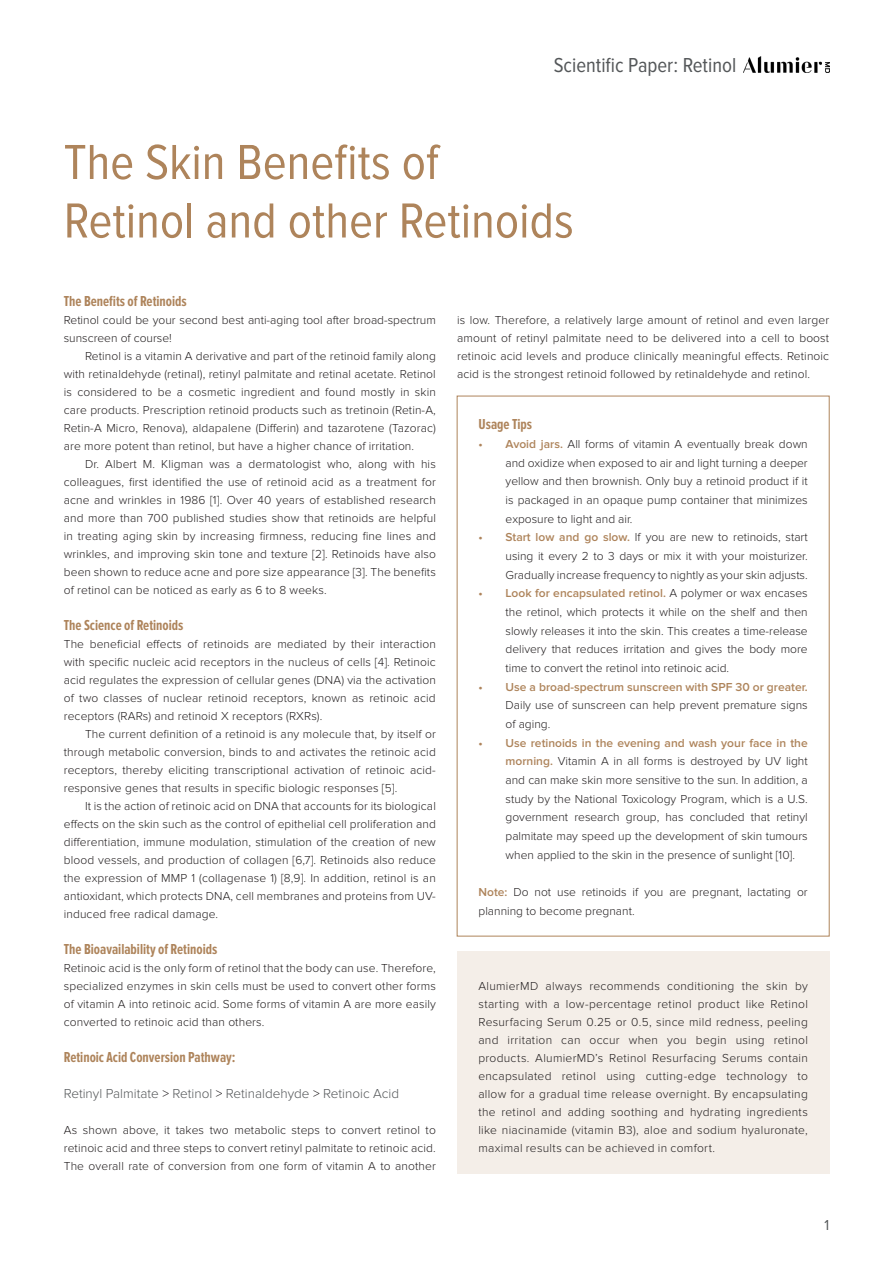
<style>
.page{position:relative;width:893px;height:1263px;background:#fff}
.page>*{position:absolute;margin:0;border:0;box-sizing:border-box;transform-origin:0 0}
.t1{font:51px/58.5px "Proxima Nova Cond";color:#ae845b}
.t2{font:21px "Proxima Nova Cond";color:#545759}
.sub_head_1{font:700 15px "Proxima Nova Ex Cn";color:#ae845b}
.t3{font:15px "Proxima Nova Cond";color:#545759}
.Intro_para{font:300 13.5px "Proxima Nova";color:#545759}
.Intro_para-2{font:300 12px/18px "Proxima Nova";color:#231f20;text-align:justify}
.second_para{font:300 12px/18px "Proxima Nova";letter-spacing:.01em;color:#231f20;text-align:justify}
.s1{color:#231f20}
.s2{font-weight:600;color:#ae845b}
</style>
<div class="page">
<img style="left:744px;top:57px;width:85px;height:16px">
<div style="left:457px;top:951px;width:372px;height:222px;background:#f4eee8"></div>
<h2 class="t2" style="left:554px;top:54px;width:184px">Scientific Paper: Retinol</h2>
<p class="t1" style="left:64px;top:134px;width:511px">The Skin Benefits of<br>Retinol and other Retinoids</p>
<p class="sub_head_1" style="left:64px;top:293px;width:124px">The Benefits of Retinoids</p>
<p class="Intro_para-2" style="left:64px;top:311px;width:374px">Retinol could be your second best anti-aging tool after broad-spectrum sunscreen of course!</p>
<p class="second_para" style="left:64px;top:347px;width:374px;text-indent:21px">Retinol is a vitamin A derivative and part of the retinoid family along with retinaldehyde (retinal), retinyl palmitate and retinal acetate. Retinol is considered to be a cosmetic ingredient and found mostly in skin care products. Prescription retinoid products such as tretinoin (Retin-A, Retin-A Micro, Renova), aldapalene (Differin) and tazarotene (Tazorac) are more potent than retinol, but have a higher chance of irritation.</p>
<p class="second_para" style="left:64px;top:455px;width:374px;text-indent:21px">Dr. Albert M. Kligman was a dermatologist who, along with his colleagues, first identified the use of retinoid acid as a treatment for acne and wrinkles in 1986 [1]. Over 40 years of established research and more than 700 published studies show that retinoids are helpful in treating aging skin by increasing firmness, reducing fine lines and wrinkles, and improving skin tone and texture [2]. Retinoids have also been shown to reduce acne and pore size appearance [3]. The benefits of retinol can be noticed as early as 6 to 8 weeks.</p>
<p class="sub_head_1" style="left:64px;top:617px;width:121px">The Science of Retinoids</p>
<p class="Intro_para-2" style="left:64px;top:635px;width:374px">The beneficial effects of retinoids are mediated by their interaction with specific nucleic acid receptors in the nucleus of cells [4]. Retinoic acid regulates the expression of cellular genes (DNA) via the activation of two classes of nuclear retinoid receptors, known as retinoic acid receptors (RARs) and retinoid X receptors (RXRs).</p>
<p class="second_para" style="left:64px;top:725px;width:374px;text-indent:21px">The current definition of a retinoid is any molecule that, by itself or through metabolic conversion, binds to and activates the retinoic acid receptors, thereby eliciting transcriptional activation of retinoic acid&shy;responsive genes that results in specific biologic responses [5].</p>
<p class="second_para" style="left:64px;top:797px;width:374px;text-indent:21px">It is the action of retinoic acid on DNA that accounts for its biological effects on the skin such as the control of epithelial cell proliferation and differentiation, immune modulation, stimulation of the creation of new blood vessels, and production of collagen [6,7]. Retinoids also reduce the expression of MMP 1 (collagenase 1) [8,9]. In addition, retinol is an antioxidant, which protects DNA, cell membranes and proteins from UV&shy;induced free radical damage.</p>
<p class="sub_head_1" style="left:64px;top:941px;width:155px">The Bioavailability of Retinoids</p>
<p class="Intro_para-2" style="left:64px;top:959px;width:374px">Retinoic acid is the only form of retinol that the body can use. Therefore, specialized enzymes in skin cells must be used to convert other forms of vitamin A into retinoic acid. Some forms of vitamin A are more easily converted to retinoic acid than others.</p>
<p class="sub_head_1" style="left:64px;top:1049px;width:173px">Retinoic Acid Conversion Pathway:</p>
<p class="Intro_para" style="left:64px;top:1086px;width:337px">Retinyl Palmitate <span class="s1">&gt;</span> Retinol <span class="s1">&gt;</span> Retinaldehyde <span class="s1">&gt;</span> Retinoic Acid</p>
<p class="Intro_para-2" style="left:64px;top:1121px;width:374px">As shown above, it takes two metabolic steps to convert retinol to retinoic acid and three steps to convert retinyl palmitate to retinoic acid.<br>The overall rate of conversion from one form of vitamin A to another</p>
<p class="Intro_para-2" style="left:457px;top:311px;width:374px">is low. Therefore, a relatively large amount of retinol and even larger amount of retinyl palmitate need to be delivered into a cell to boost retinoic acid levels and produce clinically meaningful effects. Retinoic acid is the strongest retinoid followed by retinaldehyde and retinol.</p>
<p class="sub_head_1" style="left:479px;top:416px;width:55px">Usage Tips</p>
<p class="Intro_para-2" style="left:506px;top:435px;width:304px;line-height:18.6px;text-indent:-27px"><span class="s2">• Avoid jars.</span> All forms of vitamin A eventually break down and oxidize when exposed to air and light turning a deeper yellow and then brownish. Only buy a retinoid product if it is packaged in an opaque pump container that minimizes exposure to light and air.</p>
<p class="Intro_para-2" style="left:506px;top:528px;width:304px;line-height:18.6px;text-indent:-27px"><span class="s2">• Start low and go slow.</span> If you are new to retinoids, start using it every 2 to 3 days or mix it with your moisturizer.<br>Gradually increase frequency to nightly as your skin adjusts.</p>
<p class="Intro_para-2" style="left:506px;top:584px;width:304px;line-height:18.6px;text-indent:-27px"><span class="s2">• Look for encapsulated retinol.</span> A polymer or wax encases the retinol, which protects it while on the shelf and then slowly releases it into the skin. This creates a time-release delivery that reduces irritation and gives the body more time to convert the retinol into retinoic acid.</p>
<p class="Intro_para-2" style="left:506px;top:677px;width:304px;line-height:18.6px;text-indent:-27px"><span class="s2">• Use a broad-spectrum sunscreen with SPF 30 or greater.<br></span>Daily use of sunscreen can help prevent premature signs of aging.</p>
<p class="Intro_para-2" style="left:506px;top:733px;width:304px;line-height:18.6px;text-indent:-27px"><span class="s2">• Use retinoids in the evening and wash your face in the morning.</span> Vitamin A in all forms is destroyed by UV light and can make skin more sensitive to the sun. In addition, a study by the National Toxicology Program, which is a U.S. government research group, has concluded that retinyl palmitate may speed up the development of skin tumours when applied to the skin in the presence of sunlight [10].</p>
<p class="Intro_para-2" style="left:479px;top:883px;width:331px;line-height:18.6px"><span class="s2">Note:</span> Do not use retinoids if you are pregnant, lactating or planning to become pregnant.</p>
<p class="Intro_para-2" style="left:478px;top:977px;width:331px">AlumierMD always recommends conditioning the skin by starting with a low-percentage retinol product like Retinol Resurfacing Serum 0.25 or 0.5, since mild redness, peeling and irritation can occur when you begin using retinol products. AlumierMD’s Retinol Resurfacing Serums contain encapsulated retinol using cutting-edge technology to allow for a gradual time release overnight. By encapsulating the retinol and adding soothing and hydrating ingredients like niacinamide (vitamin B3), aloe and sodium hyaluronate, maximal results can be achieved in comfort.</p>
<p class="t3" style="left:824px;top:1217px;width:6px">1</p>
</div>
